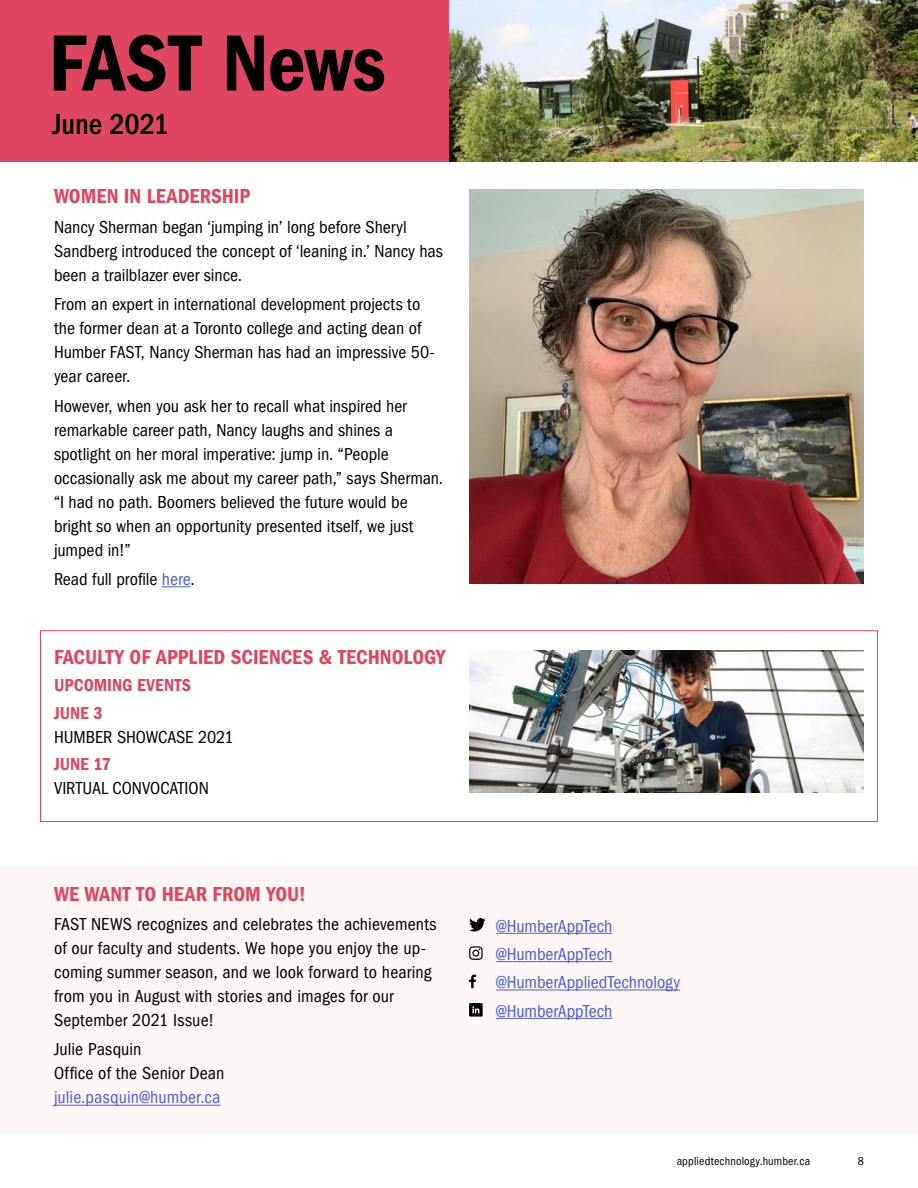
<style>
.page{position:relative;width:918px;height:1188px;background:#fff}
.page>*{position:absolute;margin:0;border:0;box-sizing:border-box;transform-origin:0 0}
.t1{font:82.5px "ITC Franklin Gothic Std Dm Cd";letter-spacing:-.005em;color:#000}
.t2{font:500 condensed 30px "ITC Franklin Gothic Std";letter-spacing:-.005em;color:#000}
.h2_content_header{font:21px "ITC Franklin Gothic Std Dm Cd";color:#df4661}
.p_body{font:condensed 18px/24px "ITC Franklin Gothic Std";color:#000}
.social_indent{font:condensed 18px "ITC Franklin Gothic Std";letter-spacing:-.005em;color:#4f5cd6}
.h3_content_sub_head{font:18px "ITC Franklin Gothic Std Dm Cd";color:#df4661}
.h1_title{font:condensed 12px "ITC Franklin Gothic Std";letter-spacing:.01em;color:#000}
.s1{color:#4f5cd6}
</style>
<div class="page">
<img style="left:449px;top:0;width:469px;height:162px">
<div style="left:0;top:0;width:449px;height:162px;background:#df4661"></div>
<div style="left:0;top:866px;width:918px;height:268px;background:#fdf6f7"></div>
<svg style="left:162px;top:586px;width:29px;height:1px"></svg>
<img style="left:469px;top:189px;width:395px;height:394px">
<div style="left:40px;top:630px;width:838px;height:192px;border:1px solid #df4661"></div>
<img style="left:469px;top:651px;width:395px;height:142px">
<hr style="left:54px;top:1105px;width:167px;height:1px;background:#4f5cd6">
<hr style="left:496px;top:933px;width:117px;height:1px;background:#4f5cd6">
<hr style="left:496px;top:961px;width:117px;height:1px;background:#4f5cd6">
<hr style="left:496px;top:990px;width:184px;height:1px;background:#4f5cd6">
<hr style="left:496px;top:1018px;width:117px;height:1px;background:#4f5cd6">
<svg style="left:469px;top:918px;width:17px;height:13px"></svg>
<svg style="left:469px;top:946px;width:14px;height:14px"></svg>
<svg style="left:469px;top:975px;width:7px;height:13px"></svg>
<svg style="left:469px;top:1003px;width:14px;height:14px"></svg>
<h1 class="t1" style="left:49px;top:16px;width:339px">FAST News</h1>
<h2 class="t2" style="left:52px;top:107px;width:118px">June 2021</h2>
<p class="h2_content_header" style="left:54px;top:184px;width:198px">WOMEN IN LEADERSHIP</p>
<p class="p_body" style="left:54px;top:215px;width:390px">Nancy Sherman began ‘jumping in’ long before Sheryl<br>Sandberg introduced the concept of ‘leaning in.’ Nancy has been a trailblazer ever since.</p>
<p class="p_body" style="left:54px;top:292px;width:382px">From an expert in international development projects to the former dean at a Toronto college and acting dean of Humber FAST, Nancy Sherman has had an impressive 50- year career.</p>
<p class="p_body" style="left:54px;top:394px;width:391px">However, when you ask her to recall what inspired her remarkable career path, Nancy laughs and shines a spotlight on her moral imperative: jump in. “People occasionally ask me about my career path,” says Sherman. “I had no path. Boomers believed the future would be bright so when an opportunity presented itself, we just jumped in!”</p>
<p class="p_body" style="left:54px;top:567px;width:142px">Read full profile <span class="s1">here</span>.</p>
<p class="h2_content_header" style="left:54px;top:645px;width:393px">FACULTY OF APPLIED SCIENCES &amp; TECHNOLOGY</p>
<p class="h3_content_sub_head" style="left:54px;top:675px;width:139px">UPCOMING EVENTS</p>
<p class="h3_content_sub_head" style="left:54px;top:703px;width:50px">JUNE 3</p>
<p class="p_body" style="left:54px;top:726px;width:181px">HUMBER SHOWCASE 2021</p>
<p class="h3_content_sub_head" style="left:54px;top:754px;width:58px">JUNE 17</p>
<p class="p_body" style="left:54px;top:777px;width:156px">VIRTUAL CONVOCATION</p>
<p class="h2_content_header" style="left:54px;top:882px;width:254px">WE WANT TO HEAR FROM YOU!</p>
<p class="p_body" style="left:54px;top:912px;width:384px">FAST NEWS recognizes and celebrates the achievements of our faculty and students. We hope you enjoy the up&shy;coming summer season, and we look forward to hearing from you in August with stories and images for our September 2021 Issue!</p>
<p class="p_body" style="left:54px;top:1038px;width:172px">Julie Pasquin<br>Office of the Senior Dean <span class="s1">julie.pasquin@humber.ca</span></p>
<p class="social_indent" style="left:496px;top:915px;width:118px">@HumberAppTech</p>
<p class="social_indent" style="left:496px;top:944px;width:118px">@HumberAppTech</p>
<p class="social_indent" style="left:496px;top:972px;width:186px">@HumberAppliedTechnology</p>
<p class="social_indent" style="left:496px;top:1000px;width:118px">@HumberAppTech</p>
<p class="h1_title" style="left:677px;top:1154px;width:135px">appliedtechnology.humber.ca</p>
<p class="h1_title" style="left:858px;top:1154px;width:8px">8</p>
</div>
